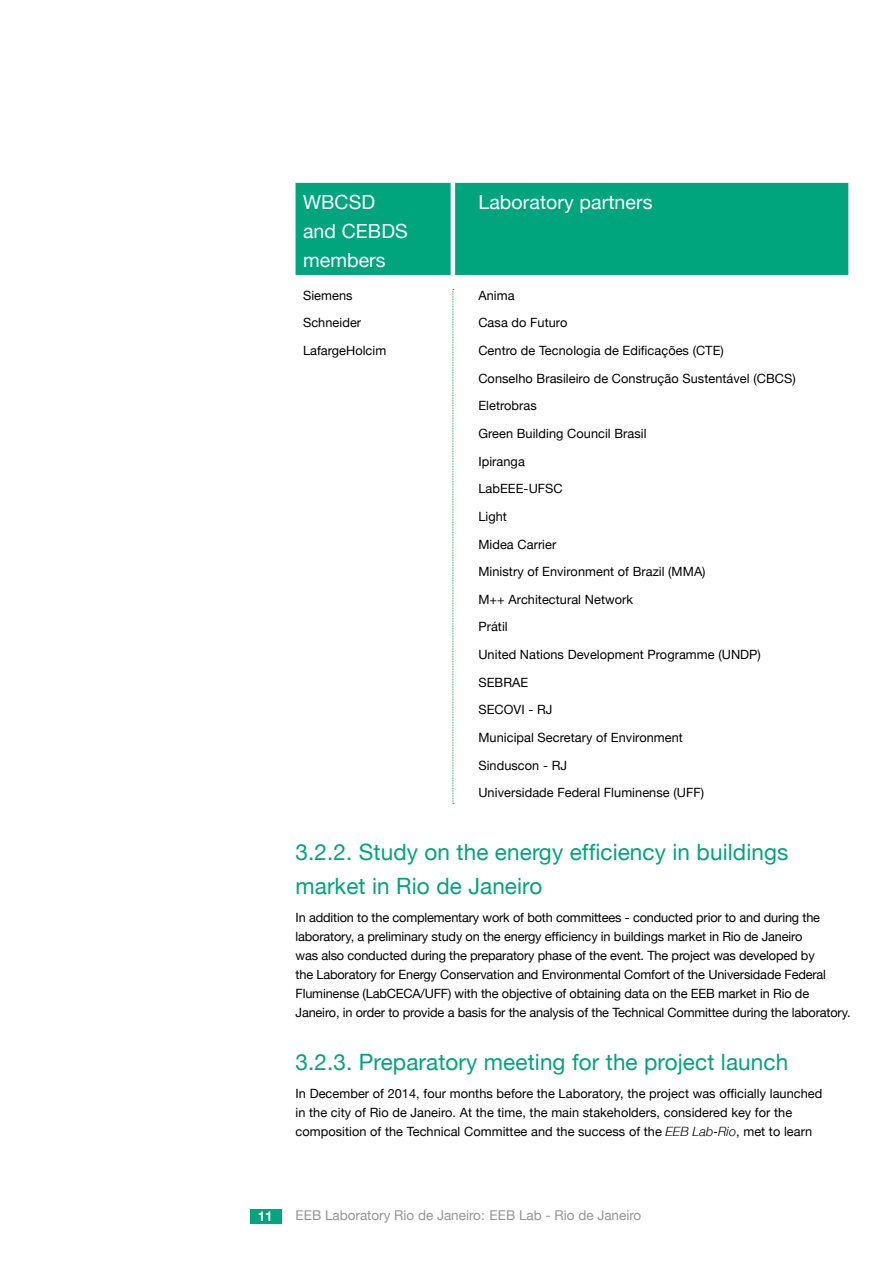
<style>
.page{position:relative;width:893px;height:1263px;background:#fff}
.page>*{position:absolute;margin:0;border:0;box-sizing:border-box;transform-origin:0 0}
.t1{font:22.5px/33.8px "Helvetica Neue";letter-spacing:.005em;color:#00a47d}
.t2{font:19.5px/29.2px "Helvetica Neue";letter-spacing:.005em;color:#fff}
.t3{font:13.5px "Helvetica Neue";color:#939598}
.t4{font:700 13.5px "Helvetica Neue LT Std";color:#fff}
.t5{font:12.75px/27.6px "Helvetica Neue";letter-spacing:.005em;color:#000}
.s1{font-style:italic}
</style>
<div class="page">
<div style="left:250px;top:1209px;width:31px;height:14px;background:#00a47d"></div>
<div style="left:296px;top:183px;width:552px;height:92px;background:#00a47d"></div>
<hr style="left:451px;top:183px;width:4px;height:92px;background:#fff">
<svg style="left:453px;top:289px;width:1px;height:515px"></svg>
<h2 class="t2" style="left:303px;top:187px;width:106px">WBCSD and CEBDS members</h2>
<h2 class="t2" style="left:478px;top:187px;width:176px">Laboratory partners</h2>
<p class="t5" style="left:303px;top:281px;width:85px">Siemens<br>Schneider<br>LafargeHolcim</p>
<p class="t5" style="left:478px;top:281px;width:319px">Anima<br>Casa do Futuro<br>Centro de Tecnologia de Edificações (CTE)<br>Conselho Brasileiro de Construção Sustentável (CBCS)<br>Eletrobras<br>Green Building Council Brasil<br>Ipiranga<br>LabEEE-UFSC<br>Light<br>Midea Carrier<br>Ministry of Environment of Brazil (MMA)<br>M++ Architectural Network<br>Prátil<br>United Nations Development Programme (UNDP)<br>SEBRAE<br>SECOVI - RJ<br>Municipal Secretary of Environment<br>Sinduscon - RJ<br>Universidade Federal Fluminense (UFF)</p>
<h1 class="t1" style="left:296px;top:835px;width:494px">3.2.2. Study on the energy efficiency in buildings market in Rio de Janeiro</h1>
<p class="t5" style="left:296px;top:907px;width:556px;line-height:19.2px">In addition to the complementary work of both committees - conducted prior to and during the laboratory, a preliminary study on the energy efficiency in buildings market in Rio de Janeiro<br>was also conducted during the preparatory phase of the event. The project was developed by<br>the Laboratory for Energy Conservation and Environmental Comfort of the Universidade Federal Fluminense (LabCECA/UFF) with the objective of obtaining data on the EEB market in Rio de Janeiro, in order to provide a basis for the analysis of the Technical Committee during the laboratory.</p>
<h1 class="t1" style="left:296px;top:1045px;width:494px">3.2.3. Preparatory meeting for the project launch</h1>
<p class="t5" style="left:296px;top:1083px;width:528px;line-height:19.2px">In December of 2014, four months before the Laboratory, the project was officially launched in the city of Rio de Janeiro. At the time, the main stakeholders, considered key for the composition of the Technical Committee and the success of the <span class="s1">EEB Lab-Rio</span>, met to learn</p>
<p class="t4" style="left:258px;top:1208px;width:17px">11</p>
<p class="t3" style="left:296px;top:1207px;width:347px">EEB Laboratory Rio de Janeiro: EEB Lab - Rio de Janeiro</p>
</div>
